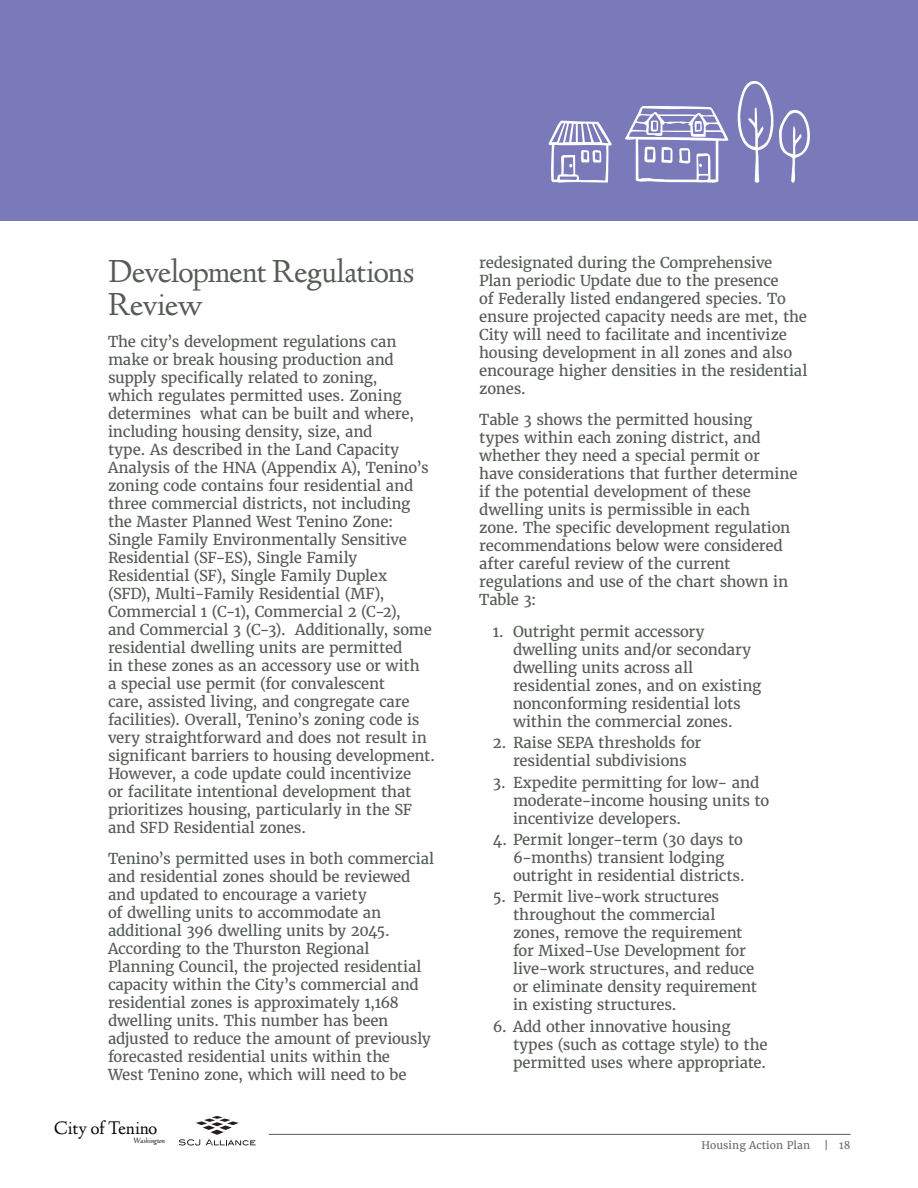
<style>
.page{position:relative;width:918px;height:1188px;background:#fff}
.page>*{position:absolute;margin:0;border:0;box-sizing:border-box;transform-origin:0 0}
.t1{font:33px/33px "Linden Hill";letter-spacing:-.03em;color:#555c55}
.t2{font:18.9px "Linden Hill";color:#040503}
.t3{font:15px/18px "Merriweather";letter-spacing:-.015em;color:#555c55}
.t4{font:10.5px "Merriweather";letter-spacing:.005em;color:#6c6d70}
.t5{font:italic 7.65px "Linden Hill";color:#040503}
.s1{color:#57585a}
</style>
<div class="page">
<hr style="left:269px;top:1134px;width:581px;height:1px;background:#57585a">
<svg style="left:179px;top:1116px;width:77px;height:30px"></svg>
<div style="left:0;top:0;width:918px;height:220px;background:#7a7aba"></div>
<svg style="left:737px;top:81px;width:73px;height:102px"></svg>
<svg style="left:625px;top:106px;width:104px;height:77px"></svg>
<svg style="left:548px;top:120px;width:64px;height:63px"></svg>
<h1 class="t1" style="left:108px;top:256px;width:308px">Development Regulations<br>Review</h1>
<p class="t3" style="left:108px;top:333px;width:329px">The city’s development regulations can make or break housing production and supply specifically related to zoning,<br>which regulates permitted uses. Zoning determines what can be built and where, including housing density, size, and<br>type. As described in the Land Capacity Analysis of the HNA (Appendix A), Tenino’s zoning code contains four residential and three commercial districts, not including the Master Planned West Tenino Zone:<br>Single Family Environmentally Sensitive Residential (SF-ES), Single Family Residential (SF), Single Family Duplex<br>(SFD), Multi-Family Residential (MF), Commercial 1 (C-1), Commercial 2 (C-2),<br>and Commercial 3 (C-3). Additionally, some residential dwelling units are permitted<br>in these zones as an accessory use or with<br>a special use permit (for convalescent<br>care, assisted living, and congregate care facilities). Overall, Tenino’s zoning code is very straightforward and does not result in significant barriers to housing development.<br>However, a code update could incentivize<br>or facilitate intentional development that prioritizes housing, particularly in the SF and SFD Residential zones.</p>
<p class="t3" style="left:108px;top:850px;width:328px">Tenino’s permitted uses in both commercial and residential zones should be reviewed and updated to encourage a variety<br>of dwelling units to accommodate an additional 396 dwelling units by 2045.<br>According to the Thurston Regional Planning Council, the projected residential capacity within the City’s commercial and residential zones is approximately 1,168 dwelling units. This number has been adjusted to reduce the amount of previously forecasted residential units within the<br>West Tenino zone, which will need to be</p>
<p class="t2" style="left:54px;top:1117px;width:105px">City of Tenino</p>
<p class="t5" style="left:134px;top:1136px;width:33px">Washington</p>
<p class="t3" style="left:479px;top:253px;width:330px">redesignated during the Comprehensive Plan periodic Update due to the presence<br>of Federally listed endangered species. To ensure projected capacity needs are met, the City will need to facilitate and incentivize housing development in all zones and also encourage higher densities in the residential zones.</p>
<p class="t3" style="left:479px;top:411px;width:320px">Table 3 shows the permitted housing<br>types within each zoning district, and whether they need a special permit or have considerations that further determine if the potential development of these dwelling units is permissible in each<br>zone. The specific development regulation recommendations below were considered after careful review of the current regulations and use of the chart shown in Table 3:</p>
<p class="t3" style="left:513px;top:622px;width:250px;text-indent:-20px"><span class="s1">1.</span> Outright permit accessory dwelling units and/or secondary dwelling units across all residential zones, and on existing nonconforming residential lots within the commercial zones.</p>
<p class="t3" style="left:493px;top:734px;width:210px;text-align:center"><span class="s1">2.</span> Raise SEPA thresholds for residential subdivisions</p>
<p class="t3" style="left:513px;top:773px;width:258px;text-indent:-20px"><span class="s1">3.</span> Expedite permitting for low- and moderate-income housing units to incentivize developers.</p>
<p class="t3" style="left:513px;top:831px;width:234px;text-indent:-20px"><span class="s1">4.</span> Permit longer-term (30 days to<br>6-months) transient lodging outright in residential districts.</p>
<p class="t3" style="left:513px;top:888px;width:245px;text-indent:-20px"><span class="s1">5.</span> Permit live-work structures throughout the commercial zones, remove the requirement for Mixed-Use Development for live-work structures, and reduce or eliminate density requirement in existing structures.</p>
<p class="t3" style="left:513px;top:1017px;width:256px;text-indent:-20px"><span class="s1">6.</span> Add other innovative housing types (such as cottage style) to the permitted uses where appropriate.</p>
<p class="t4" style="left:701px;top:1138px;width:110px">Housing Action Plan</p>
<p class="t4" style="left:824px;top:1138px;width:28px">| 18</p>
</div>
